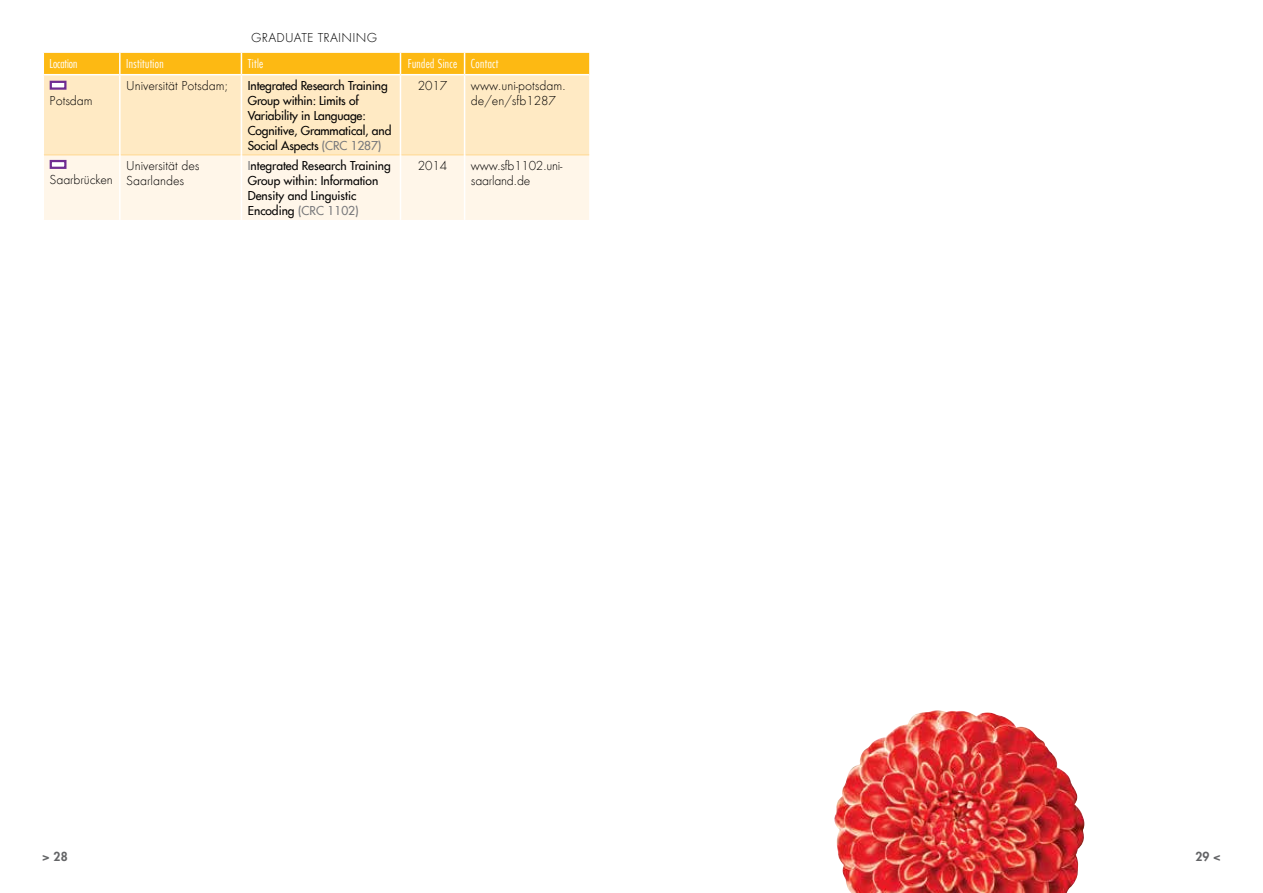
<style>
.page{position:relative;width:1263px;height:893px;background:#fff}
.page>*{position:absolute;margin:0;border:0;box-sizing:border-box;transform-origin:0 0}
.t1{font:500 12px/15px "Futura Com";letter-spacing:-.01em;color:#000}
.t2{font:12px/15px "Futura ND Light";color:#000}
.t3{font:300 condensed 12px "Futura Com";letter-spacing:.03em;color:#fff}
.t4{font:12px/15px "Futura ND Light";letter-spacing:-.02em;color:#000}
.t5{font:12px "Futura ND Light";letter-spacing:.02em;color:#000}
.t6{font:300 condensed 12px "Futura Com";letter-spacing:-.005em;color:#fff}
.t7{font:800 12px "Futura Com";color:#636466}
.s1{color:#77787b}
</style>
<div class="page">
<svg style="left:44px;top:53px;width:545px;height:167px;background:#fee8bc"></svg>
<hr style="left:119px;top:75px;width:2px;height:80px;background:#fff">
<hr style="left:241px;top:75px;width:1px;height:80px;background:#fff">
<hr style="left:400px;top:75px;width:1px;height:80px;background:#fff">
<hr style="left:464px;top:75px;width:1px;height:80px;background:#fff">
<hr style="left:119px;top:155px;width:2px;height:65px;background:#fff">
<hr style="left:241px;top:155px;width:1px;height:65px;background:#fff">
<hr style="left:400px;top:155px;width:1px;height:65px;background:#fff">
<hr style="left:464px;top:155px;width:1px;height:65px;background:#fff">
<hr style="left:43px;top:74px;width:77px;height:1px;background:#fff">
<hr style="left:120px;top:74px;width:121px;height:1px;background:#fff">
<hr style="left:241px;top:74px;width:159px;height:1px;background:#fff">
<hr style="left:400px;top:74px;width:65px;height:1px;background:#fff">
<hr style="left:465px;top:74px;width:124px;height:1px;background:#fff">
<div style="left:50px;top:81px;width:16px;height:9px;background:#fff;border:2px solid #6f2c91"></div>
<div style="left:50px;top:160px;width:16px;height:9px;background:#fff;border:2px solid #6f2c91"></div>
<img style="left:834px;top:710px;width:250px;height:183px">
<p class="t5" style="left:251px;top:30px;width:127px">GRADUATE TRAINING</p>
<p class="t6" style="left:50px;top:56px;width:29px">Location</p>
<p class="t3" style="left:126px;top:56px;width:39px">Institution</p>
<p class="t3" style="left:248px;top:56px;width:17px">Title</p>
<p class="t3" style="left:408px;top:56px;width:92px">Funded Since Contact</p>
<p class="t2" style="left:50px;top:93px;width:45px">Potsdam</p>
<p class="t2" style="left:126px;top:78px;width:104px">Universität Potsdam;</p>
<p class="t1" style="left:248px;top:77px;width:145px">Integrated Research Training<br>Group within: Limits of<br>Variability in Language:<br>Cognitive, Grammatical, and<br>Social Aspects <span class="s1">(CRC 1287)</span></p>
<p class="t2" style="left:418px;top:78px;width:31px">2017</p>
<p class="t2" style="left:471px;top:78px;width:96px">www.uni-potsdam. de/en/sfb1287</p>
<p class="t2" style="left:50px;top:172px;width:65px">Saarbrücken</p>
<p class="t2" style="left:126px;top:158px;width:75px">Universität des<br>Saarlandes</p>
<p class="t1" style="left:248px;top:157px;width:145px"><span class="s1">I</span>ntegrated Research Training<br>Group within: Information<br>Density and Linguistic<br>Encoding <span class="s1">(CRC 1102)</span></p>
<p class="t2" style="left:418px;top:158px;width:31px">2014</p>
<p class="t4" style="left:471px;top:158px;width:93px">www.sfb1102.uni&shy;saarland.de</p>
<p class="t7" style="left:43px;top:847px;width:27px">&gt; 28</p>
<p class="t7" style="left:1195px;top:847px;width:27px">29 &lt;</p>
</div>
